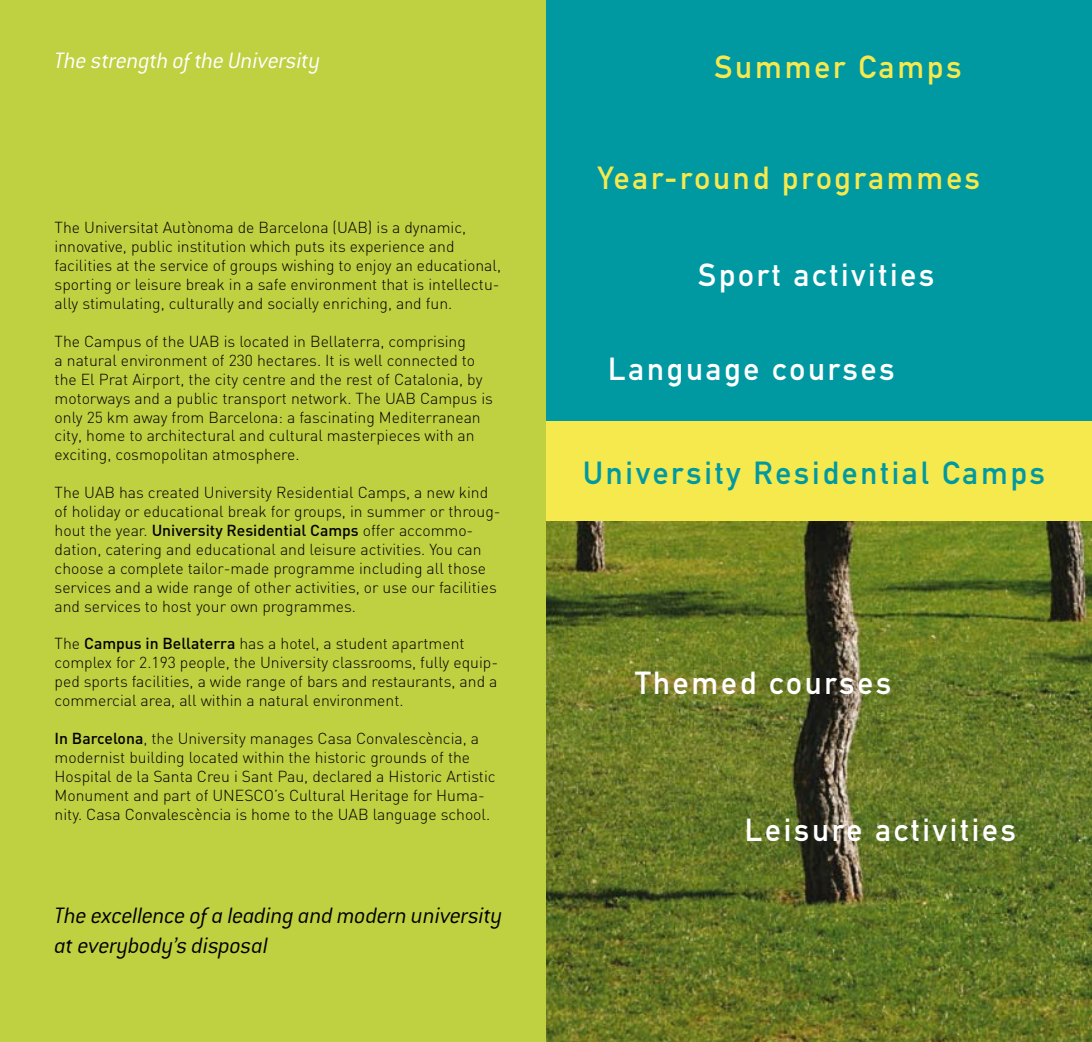
<style>
.page{position:relative;width:1092px;height:1042px;background:#fff}
.page>*{position:absolute;margin:0;border:0;box-sizing:border-box;transform-origin:0 0}
.t1{font:31.5px "DIN Mittelschrift";letter-spacing:.09em;color:#fff}
.t2{font:31.5px "DIN Mittelschrift";letter-spacing:.09em;color:#f6e94e}
.t3{font:31.5px "DIN Mittelschrift";letter-spacing:.09em;color:#0098a1}
.t4{font:italic 300 24.5px/29.4px "Conduit ITC";letter-spacing:-.015em;color:#000}
.t5{font:italic 300 24.5px "Conduit ITC";letter-spacing:-.01em;color:#fff}
.t6{font:300 15.75px/18.9px "DIN";color:#000}
.s1{font-weight:500}
</style>
<div class="page">
<div style="left:0;top:0;width:546px;height:1042px;background:#bfd041"></div>
<img style="left:546px;top:521px;width:545px;height:521px">
<div style="left:546px;top:0;width:545px;height:422px;background:#0098a1"></div>
<div style="left:546px;top:422px;width:545px;height:99px;background:#f6e94e"></div>
<h2 class="t5" style="left:55px;top:47px;width:267px">The strength of the University</h2>
<p class="t6" style="left:55px;top:218px;width:448px">The Universitat Autònoma de Barcelona (UAB) is a dynamic, innovative, public institution which puts its experience and facilities at the service of groups wishing to enjoy an educational, sporting or leisure break in a safe environment that is intellectu&shy;ally stimulating, culturally and socially enriching, and fun.</p>
<p class="t6" style="left:55px;top:332px;width:440px">The Campus of the UAB is located in Bellaterra, comprising<br>a natural environment of 230 hectares. It is well connected to the El Prat Airport, the city centre and the rest of Catalonia, by motorways and a public transport network. The UAB Campus is only 25 km away from Barcelona: a fascinating Mediterranean city, home to architectural and cultural masterpieces with an exciting, cosmopolitan atmosphere.</p>
<p class="t6" style="left:55px;top:483px;width:447px">The UAB has created University Residential Camps, a new kind of holiday or educational break for groups, in summer or throug&shy;hout the year. <span class="s1">University Residential Camps</span> offer accommo&shy;dation, catering and educational and leisure activities. You can choose a complete tailor-made programme including all those services and a wide range of other activities, or use our facilities and services to host your own programmes.</p>
<p class="t6" style="left:55px;top:634px;width:445px">The <span class="s1">Campus in Bellaterra</span> has a hotel, a student apartment complex for 2.193 people, the University classrooms, fully equip&shy;ped sports facilities, a wide range of bars and restaurants, and a commercial area, all within a natural environment.</p>
<p class="t6" style="left:55px;top:728px;width:442px"><span class="s1">In Barcelona</span>, the University manages Casa Convalescència, a modernist building located within the historic grounds of the Hospital de la Santa Creu i Sant Pau, declared a Historic Artistic Monument and part of UNESCO’s Cultural Heritage for Huma&shy;nity. Casa Convalescència is home to the UAB language school.</p>
<h2 class="t4" style="left:55px;top:901px;width:449px">The excellence of a leading and modern university at everybody’s disposal</h2>
<h1 class="t2" style="left:714px;top:48px;width:248px">Summer Camps</h1>
<h1 class="t2" style="left:597px;top:159px;width:384px">Year-round programmes</h1>
<h1 class="t1" style="left:698px;top:257px;width:238px">Sport activities</h1>
<h1 class="t1" style="left:608px;top:351px;width:288px">Language courses</h1>
<h1 class="t3" style="left:583px;top:454px;width:463px">University Residential Camps</h1>
<h1 class="t1" style="left:635px;top:664px;width:258px">Themed courses</h1>
<h1 class="t1" style="left:744px;top:811px;width:272px">Leisure activities</h1>
</div>
